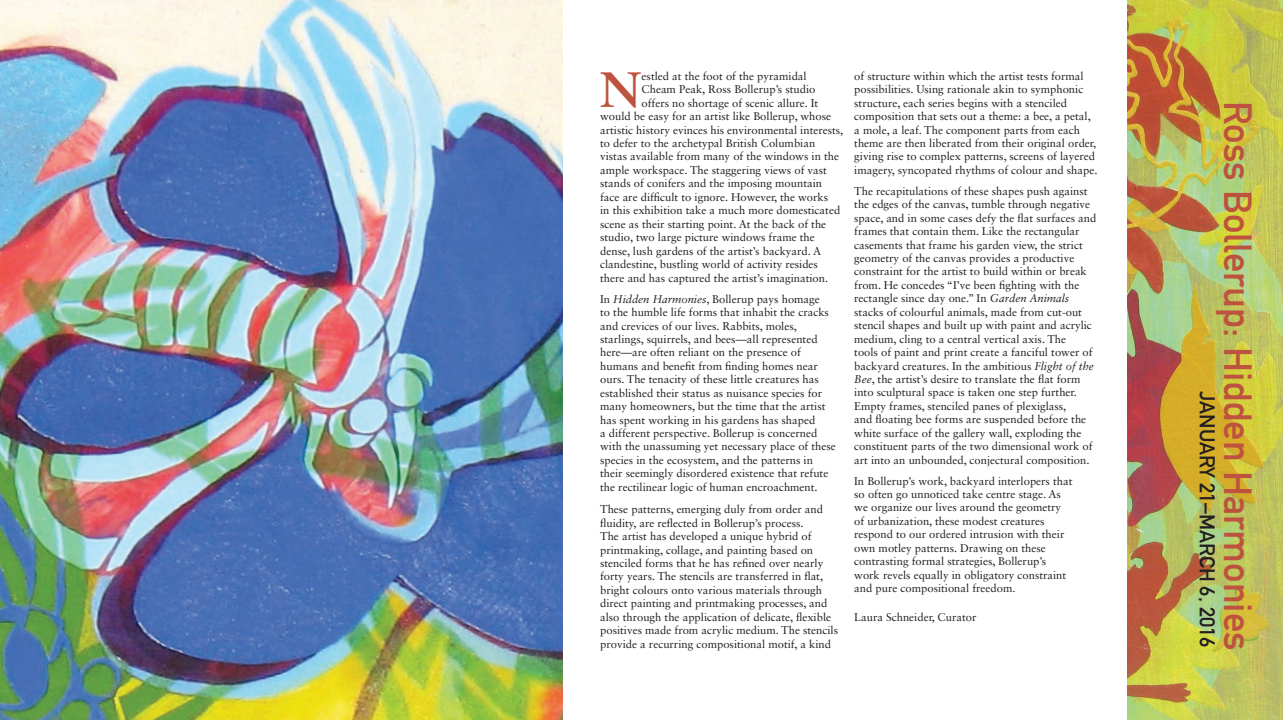
<style>
.page{position:relative;width:1283px;height:720px;background:#fff}
.page>*{position:absolute;margin:0;border:0;box-sizing:border-box;transform-origin:0 0}
.t1{font:700 49.75px "Sabon LT Std";color:#bd533e}
.t2{font:38.75px "DIN Mittelschrift Std";color:#bd533e}
.t3{font:21.25px "DIN Mittelschrift Std";color:#231f20}
.t4{font:11.25px/13.5px "Sabon LT Std";color:#231f20}
.s1{font-style:italic}
</style>
<div class="page">
<img style="left:1127px;top:0;width:155px;height:720px">
<img style="left:0;top:0;width:562px;height:720px">
<p class="t4" style="left:641px;top:69px;width:167px">estled at the foot of the pyramidal</p>
<p class="t4" style="left:641px;top:83px;width:175px">Cheam Peak, Ross Bollerup’s studio</p>
<p class="t4" style="left:641px;top:96px;width:178px">offers no shortage of scenic allure. It</p>
<p class="t4" style="left:600px;top:109px;width:232px">would be easy for an artist like Bollerup, whose</p>
<p class="t4" style="left:600px;top:123px;width:245px">artistic history evinces his environmental interests,</p>
<p class="t4" style="left:600px;top:136px;width:217px">to defer to the archetypal British Columbian</p>
<p class="t4" style="left:600px;top:150px;width:240px">vistas available from many of the windows in the</p>
<p class="t4" style="left:600px;top:163px;width:228px">ample workspace. The staggering views of vast</p>
<p class="t4" style="left:600px;top:177px;width:223px">stands of conifers and the imposing mountain</p>
<p class="t4" style="left:600px;top:190px;width:229px">face are difficult to ignore. However, the works</p>
<p class="t4" style="left:600px;top:203px;width:242px">in this exhibition take a much more domesticated</p>
<p class="t4" style="left:600px;top:217px;width:228px">scene as their starting point. At the back of the</p>
<p class="t4" style="left:600px;top:230px;width:216px">studio, two large picture windows frame the</p>
<p class="t4" style="left:600px;top:244px;width:223px">dense, lush gardens of the artist’s backyard. A</p>
<p class="t4" style="left:600px;top:257px;width:219px">clandestine, bustling world of activity resides</p>
<p class="t4" style="left:600px;top:271px;width:229px">there and has captured the artist’s imagination.</p>
<p class="t4" style="left:600px;top:292px;width:237px">In <span class="s1">Hidden Harmonies</span>, Bollerup pays homage<br>to the humble life forms that inhabit the cracks and crevices of our lives. Rabbits, moles, starlings, squirrels, and bees—all represented here—are often reliant on the presence of humans and benefit from finding homes near ours. The tenacity of these little creatures has established their status as nuisance species for many homeowners, but the time that the artist has spent working in his gardens has shaped<br>a different perspective. Bollerup is concerned with the unassuming yet necessary place of these species in the ecosystem, and the patterns in their seemingly disordered existence that refute the rectilinear logic of human encroachment.</p>
<p class="t4" style="left:600px;top:503px;width:239px">These patterns, emerging duly from order and fluidity, are reflected in Bollerup’s process.<br>The artist has developed a unique hybrid of printmaking, collage, and painting based on stenciled forms that he has refined over nearly forty years. The stencils are transferred in flat, bright colours onto various materials through direct painting and printmaking processes, and also through the application of delicate, flexible positives made from acrylic medium. The stencils provide a recurring compositional motif, a kind</p>
<p class="t1" style="left:600px;top:59px;width:43px">N</p>
<p class="t4" style="left:854px;top:69px;width:245px">of structure within which the artist tests formal possibilities. Using rationale akin to symphonic structure, each series begins with a stenciled composition that sets out a theme: a bee, a petal, a mole, a leaf. The component parts from each theme are then liberated from their original order, giving rise to complex patterns, screens of layered imagery, syncopated rhythms of colour and shape.</p>
<p class="t4" style="left:854px;top:184px;width:244px">The recapitulations of these shapes push against the edges of the canvas, tumble through negative space, and in some cases defy the flat surfaces and frames that contain them. Like the rectangular casements that frame his garden view, the strict geometry of the canvas provides a productive constraint for the artist to build within or break from. He concedes “I’ve been fighting with the rectangle since day one.” In <span class="s1">Garden Animals </span>stacks of colourful animals, made from cut-out stencil shapes and built up with paint and acrylic medium, cling to a central vertical axis. The<br>tools of paint and print create a fanciful tower of backyard creatures. In the ambitious <span class="s1">Flight of the Bee</span>, the artist’s desire to translate the flat form into sculptural space is taken one step further.<br>Empty frames, stenciled panes of plexiglass,<br>and floating bee forms are suspended before the white surface of the gallery wall, exploding the constituent parts of the two dimensional work of art into an unbounded, conjectural composition.</p>
<p class="t4" style="left:854px;top:474px;width:220px">In Bollerup’s work, backyard interlopers that so often go unnoticed take centre stage. As we organize our lives around the geometry of urbanization, these modest creatures respond to our ordered intrusion with their own motley patterns. Drawing on these contrasting formal strategies, Bollerup’s work revels equally in obligatory constraint and pure compositional freedom.</p>
<p class="t4" style="left:854px;top:610px;width:124px">Laura Schneider, Curator</p>
<p class="t2" style="left:1260px;top:100px;width:552px;rotate:90deg">Ross Bollerup: Hidden Harmonies</p>
<p class="t3" style="left:1219px;top:391px;width:258px;rotate:90deg">JANUARY 21–MARCH 6, 2016</p>
</div>
